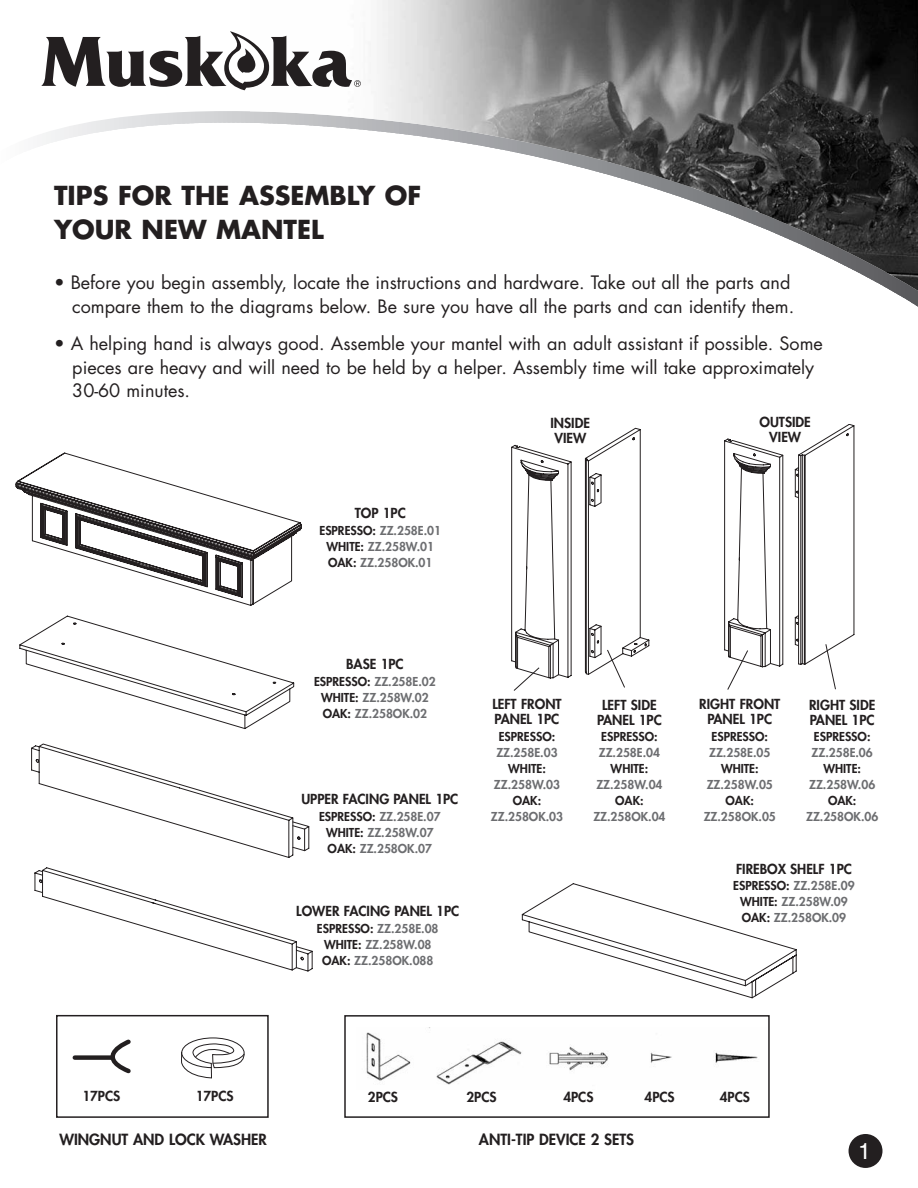
<style>
.page{position:relative;width:918px;height:1188px;background:#fff}
.page>*{position:absolute;margin:0;border:0;box-sizing:border-box;transform-origin:0 0}
.t1{font:700 25.5px/33.2px "Futura";color:#231f20}
.t2{font:22.65px "Helvetica";color:#fff}
.t3{font:18px/23.7px "Futura";color:#231f20;text-align:right}
.t4{font:800 15px "Futura";color:#231f20}
.t5{font:800 13.5px/15px "Futura";color:#231f20}
.t6{font:800 12px/16px "Futura";color:#6c6d70;text-align:center}
.t7{font:800 12px "Futura";color:#231f20}
.s1{color:#231f20}
</style>
<div class="page">
<div style="left:13px;top:22px;width:7px;height:290px;background:#fbfbfb"></div>
<div style="left:18px;top:22px;width:6px;height:290px;background:#fafafa"></div>
<div style="left:22px;top:22px;width:7px;height:290px;background:#f9f9f9"></div>
<div style="left:27px;top:22px;width:6px;height:290px;background:#fff"></div>
<svg style="left:904px;top:296px;width:5px;height:5px"></svg>
<svg style="left:909px;top:296px;width:4px;height:8px"></svg>
<svg style="left:913px;top:296px;width:4px;height:10px"></svg>
<hr style="left:917px;top:22px;width:1px;height:290px;background:#57585a">
<svg style="left:42px;top:90px;width:875px;height:206px"></svg>
<img style="left:250px;top:0;width:668px;height:292px">
<svg style="left:41px;top:31px;width:320px;height:59px"></svg>
<svg style="left:16px;top:468px;width:23px;height:76px"></svg>
<svg style="left:39px;top:455px;width:20px;height:94px"></svg>
<svg style="left:59px;top:452px;width:243px;height:145px"></svg>
<svg style="left:521px;top:883px;width:276px;height:116px"></svg>
<svg style="left:19px;top:597px;width:294px;height:375px"></svg>
<img style="left:366px;top:1027px;width:392px;height:58px">
<div style="left:344px;top:1015px;width:426px;height:103px;border:2px solid #231f20"></div>
<div style="left:75px;top:1055px;width:38px;height:5px;background:#231f20"></div>
<svg style="left:93px;top:1040px;width:38px;height:33px"></svg>
<div style="left:56px;top:1015px;width:213px;height:103px;border:2px solid #231f20"></div>
<div style="left:849px;top:1134px;width:33px;height:34px;background:#231f20;border-radius:50%"></div>
<svg style="left:181px;top:1038px;width:63px;height:40px"></svg>
<svg style="left:511px;top:445px;width:61px;height:246px"></svg>
<svg style="left:584px;top:427px;width:66px;height:261px"></svg>
<svg style="left:794px;top:424px;width:61px;height:266px"></svg>
<svg style="left:724px;top:438px;width:59px;height:252px"></svg>
<h1 class="t1" style="left:54px;top:181px;width:369px">TIPS FOR THE ASSEMBLY OF<br>YOUR NEW MANTEL</h1>
<h3 class="t3" style="left:54px;top:272px;width:742px">• Before you begin assembly, locate the instructions and hardware. Take out all the parts and compare them to the diagrams below. Be sure you have all the parts and can identify them.</h3>
<h3 class="t3" style="left:72px;top:333px;width:752px;text-align:left;text-indent:-18px">• A helping hand is always good. Assemble your mantel with an adult assistant if possible. Some pieces are heavy and will need to be held by a helper. Assembly time will take approximately<br>30-60 minutes.</h3>
<p class="t5" style="left:355px;top:507px;width:53px">TOP 1PC</p>
<p class="t6" style="left:320px;top:524px;width:123px"><span class="s1">ESPRESSO:</span> ZZ.258E.01<br><span class="s1">WHITE:</span> ZZ.258W.01<br><span class="s1">OAK:</span> ZZ.258OK.01</p>
<p class="t5" style="left:551px;top:417px;width:41px">INSIDE<br>VIEW</p>
<p class="t5" style="left:760px;top:415px;width:53px;text-align:center">OUTSIDE<br>VIEW</p>
<p class="t5" style="left:346px;top:658px;width:59px">BASE 1PC</p>
<p class="t6" style="left:314px;top:674px;width:123px"><span class="s1">ESPRESSO:</span> ZZ.258E.02<br><span class="s1">WHITE:</span> ZZ.258W.02<br><span class="s1">OAK:</span> ZZ.258OK.02</p>
<p class="t5" style="left:301px;top:793px;width:158px">UPPER FACING PANEL 1PC</p>
<p class="t6" style="left:319px;top:810px;width:123px"><span class="s1">ESPRESSO:</span> ZZ.258E.07<br><span class="s1">WHITE:</span> ZZ.258W.07<br><span class="s1">OAK:</span> ZZ.258OK.07</p>
<p class="t5" style="left:296px;top:905px;width:164px">LOWER FACING PANEL 1PC</p>
<p class="t6" style="left:317px;top:922px;width:123px"><span class="s1">ESPRESSO:</span> ZZ.258E.08<br><span class="s1">WHITE:</span> ZZ.258W.08<br><span class="s1">OAK:</span> ZZ.258OK.088</p>
<p class="t5" style="left:492px;top:698px;width:71px">LEFT FRONT<br>PANEL 1PC</p>
<p class="t7" style="left:499px;top:731px;width:58px">ESPRESSO:</p>
<p class="t6" style="left:496px;top:745px;width:63px">ZZ.258E.03</p>
<p class="t7" style="left:508px;top:763px;width:39px">WHITE:</p>
<p class="t6" style="left:494px;top:777px;width:68px">ZZ.258W.03</p>
<p class="t7" style="left:513px;top:795px;width:30px">OAK:</p>
<p class="t6" style="left:491px;top:809px;width:74px">ZZ.258OK.03</p>
<p class="t5" style="left:597px;top:698px;width:66px;text-align:center">LEFT SIDE<br>PANEL 1PC</p>
<p class="t7" style="left:601px;top:731px;width:58px">ESPRESSO:</p>
<p class="t6" style="left:599px;top:746px;width:63px">ZZ.258E.04</p>
<p class="t7" style="left:611px;top:763px;width:39px">WHITE:</p>
<p class="t6" style="left:596px;top:778px;width:68px">ZZ.258W.04</p>
<p class="t7" style="left:615px;top:795px;width:30px">OAK:</p>
<p class="t6" style="left:593px;top:810px;width:74px">ZZ.258OK.04</p>
<p class="t5" style="left:699px;top:698px;width:83px;text-align:center">RIGHT FRONT<br>PANEL 1PC</p>
<p class="t7" style="left:712px;top:731px;width:58px">ESPRESSO:</p>
<p class="t6" style="left:709px;top:745px;width:63px">ZZ.258E.05</p>
<p class="t7" style="left:721px;top:763px;width:39px">WHITE:</p>
<p class="t6" style="left:707px;top:777px;width:68px">ZZ.258W.05</p>
<p class="t7" style="left:726px;top:795px;width:30px">OAK:</p>
<p class="t6" style="left:704px;top:809px;width:74px">ZZ.258OK.05</p>
<p class="t5" style="left:809px;top:698px;width:68px">RIGHT SIDE<br>PANEL 1PC</p>
<p class="t7" style="left:814px;top:731px;width:58px">ESPRESSO:</p>
<p class="t6" style="left:812px;top:746px;width:63px">ZZ.258E.06</p>
<p class="t7" style="left:823px;top:763px;width:39px">WHITE:</p>
<p class="t6" style="left:809px;top:778px;width:68px">ZZ.258W.06</p>
<p class="t7" style="left:828px;top:795px;width:30px">OAK:</p>
<p class="t6" style="left:806px;top:810px;width:74px">ZZ.258OK.06</p>
<p class="t5" style="left:736px;top:862px;width:117px">FIREBOX SHELF 1PC</p>
<p class="t6" style="left:733px;top:879px;width:123px"><span class="s1">ESPRESSO:</span> ZZ.258E.09<br><span class="s1">WHITE:</span> ZZ.258W.09<br><span class="s1">OAK:</span> ZZ.258OK.09</p>
<p class="t5" style="left:82px;top:1089px;width:39px">17PCS</p>
<p class="t5" style="left:196px;top:1089px;width:39px">17PCS</p>
<p class="t5" style="left:368px;top:1091px;width:32px">2PCS</p>
<p class="t5" style="left:467px;top:1091px;width:32px">2PCS</p>
<p class="t5" style="left:563px;top:1091px;width:32px">4PCS</p>
<p class="t5" style="left:645px;top:1091px;width:32px">4PCS</p>
<p class="t5" style="left:720px;top:1091px;width:32px">4PCS</p>
<p class="t4" style="left:59px;top:1133px;width:209px">WINGNUT AND LOCK WASHER</p>
<p class="t4" style="left:479px;top:1133px;width:157px">ANTI-TIP DEVICE 2 SETS</p>
<h2 class="t2" style="left:858px;top:1143px;width:14px">1</h2>
</div>
